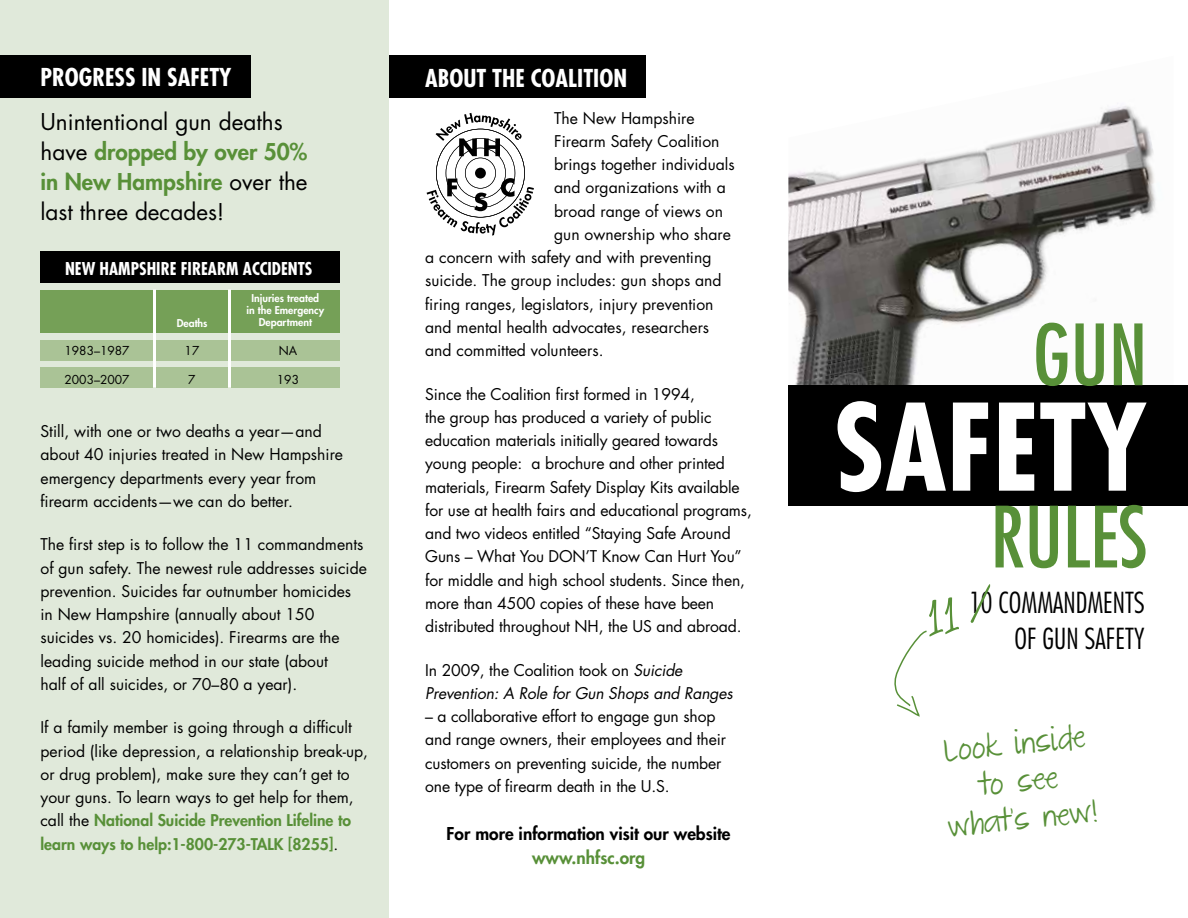
<style>
.page{position:relative;width:1188px;height:918px;background:#fff}
.page>*{position:absolute;margin:0;border:0;box-sizing:border-box;transform-origin:0 0}
.t1{font:700 condensed 116.85px "Futura Std";color:#fff}
.t2{font:condensed 81.9px "Futura Std";color:#589038}
.t3{font:300 condensed 28.2px/35.7px "Futura Std";color:#000;text-align:right}
.t4{font:27.75px/37.7px "The Great Escape";color:#589038;text-align:center}
.t5{font:700 condensed 24px "Futura Std";color:#fff}
.t6{font:22.5px/30px "Futura Std";color:#000}
.t7{font:800 17.25px "Futura Std";color:#000}
.t8{font:700 condensed 17.25px "Futura Std";color:#fff}
.t9{font:800 17.25px "Futura Std";color:#589038}
.t10{font:15.75px/23.2px "Futura Std";color:#000}
.t11{font:italic 15.75px/23.2px "Futura Std";letter-spacing:-.01em;color:#000}
.t12{font:12px "Futura Std";color:#000}
.t13{font:800 10.5px/12px "Futura Std";color:#fff;text-align:center}
.s1{font-weight:800;color:#589038}
.s2{font-style:normal}
</style>
<div class="page">
<div style="left:389px;top:55px;width:256px;height:43px;background:#000"></div>
<div style="left:0;top:0;width:389px;height:918px;background:#e0e9da"></div>
<img style="left:788px;top:106px;width:385px;height:280px">
<div style="left:788px;top:386px;width:400px;height:120px;background:#000"></div>
<svg style="left:971px;top:584px;width:19px;height:39px"></svg>
<div style="left:0;top:55px;width:250px;height:43px;background:#000"></div>
<div style="left:40px;top:251px;width:300px;height:32px;background:#000"></div>
<div style="left:40px;top:368px;width:300px;height:20px;background:#aac396"></div>
<div style="left:40px;top:340px;width:300px;height:20px;background:#aac396"></div>
<div style="left:40px;top:290px;width:300px;height:42px;background:#75a057"></div>
<hr style="left:153px;top:290px;width:3px;height:98px;background:#fff">
<hr style="left:228px;top:290px;width:3px;height:98px;background:#fff">
<svg style="left:427px;top:113px;width:107px;height:123px"></svg>
<svg style="left:894px;top:630px;width:33px;height:87px"></svg>
<h3 class="t5" style="left:40px;top:62px;width:193px">PROGRESS IN SAFETY</h3>
<h3 class="t6" style="left:40px;top:107px;width:269px">Unintentional gun deaths have <span class="s1">dropped by over 50% in New Hampshire</span> over the last three decades!</h3>
<p class="t8" style="left:65px;top:258px;width:248px">NEW HAMPSH IRE FIREARM ACCIDENTS</p>
<p class="t13" style="left:177px;top:317px;width:32px">Deaths</p>
<p class="t13" style="left:247px;top:292px;width:79px">Injuries treated in the Emergency<br>Department</p>
<p class="t12" style="left:64px;top:343px;width:67px">1983–1987</p>
<p class="t12" style="left:185px;top:343px;width:16px">17</p>
<p class="t12" style="left:279px;top:343px;width:20px">NA</p>
<p class="t12" style="left:64px;top:371px;width:67px">2003–2007</p>
<p class="t12" style="left:188px;top:371px;width:9px">7</p>
<p class="t12" style="left:277px;top:371px;width:24px">193</p>
<p class="t10" style="left:40px;top:420px;width:304px">Still, with one or two deaths a year—and about 40 injuries treated in New Hampshire emergency departments every year from firearm accidents—we can do better.</p>
<p class="t10" style="left:40px;top:533px;width:328px">The first step is to follow the 11 commandments of gun safety. The newest rule addresses suicide prevention. Suicides far outnumber homicides in New Hampshire (annually about 150 suicides vs. 20 homicides). Firearms are the leading suicide method in our state (about<br>half of all suicides, or 70–80 a year).</p>
<p class="t10" style="left:40px;top:716px;width:329px">If a family member is going through a difficult period (like depression, a relationship break-up, or drug problem), make sure they can’t get to your guns. To learn ways to get help for them, call the <span class="s1">National Suicide Prevention Lifeline to learn ways to help:1-800-273-TALK [8255]</span>.</p>
<h3 class="t5" style="left:425px;top:63px;width:163px">ABOUT THE COALITION</h3>
<p class="t10" style="left:554px;top:106px;width:142px">The New Hampshire</p>
<p class="t10" style="left:554px;top:130px;width:167px">Firearm Safety Coalition</p>
<p class="t10" style="left:554px;top:153px;width:182px">brings together individuals</p>
<p class="t10" style="left:554px;top:176px;width:173px">and organizations with a</p>
<p class="t10" style="left:554px;top:199px;width:170px">broad range of views on</p>
<p class="t10" style="left:554px;top:223px;width:178px">gun ownership who share</p>
<p class="t10" style="left:425px;top:246px;width:288px">a concern with safety and with preventing</p>
<p class="t10" style="left:425px;top:269px;width:298px">suicide. The group includes: gun shops and</p>
<p class="t10" style="left:425px;top:292px;width:290px">firing ranges, legislators, injury prevention</p>
<p class="t10" style="left:425px;top:316px;width:285px">and mental health advocates, researchers</p>
<p class="t10" style="left:425px;top:339px;width:180px">and committed volunteers.</p>
<p class="t10" style="left:425px;top:382px;width:328px">Since the Coalition first formed in 1994,<br>the group has produced a variety of public education materials initially geared towards young people: a brochure and other printed materials, Firearm Safety Display Kits available for use at health fairs and educational programs, and two videos entitled “Staying Safe Around Guns – What You DON’T Know Can Hurt You” for middle and high school students. Since then, more than 4500 copies of these have been distributed throughout NH, the US and abroad.</p>
<p class="t11" style="left:425px;top:658px;width:309px"><span class="s2">In 2009, the Coalition took on</span> Suicide<br>Prevention: A Role for Gun Shops and Ranges</p>
<p class="t10" style="left:425px;top:705px;width:302px">– a collaborative effort to engage gun shop and range owners, their employees and their customers on preventing suicide, the number one type of firearm death in the U.S.</p>
<p class="t7" style="left:447px;top:823px;width:285px">For more information visit our website</p>
<p class="t9" style="left:532px;top:847px;width:115px">www.nhfsc.org</p>
<h2 class="t2" style="left:1033px;top:306px;width:116px">GUN</h2>
<h1 class="t1" style="left:834px;top:375px;width:315px">SAFETY</h1>
<h2 class="t2" style="left:991px;top:488px;width:158px">RULES</h2>
<h3 class="t3" style="left:969px;top:585px;width:177px">10 COMMANDMENTS<br>OF GUN SAFETY</h3>
<h3 class="t4" style="left:938px;top:734px;width:151px;rotate:-6deg">Look inside to see what’s new!</h3>
</div>
